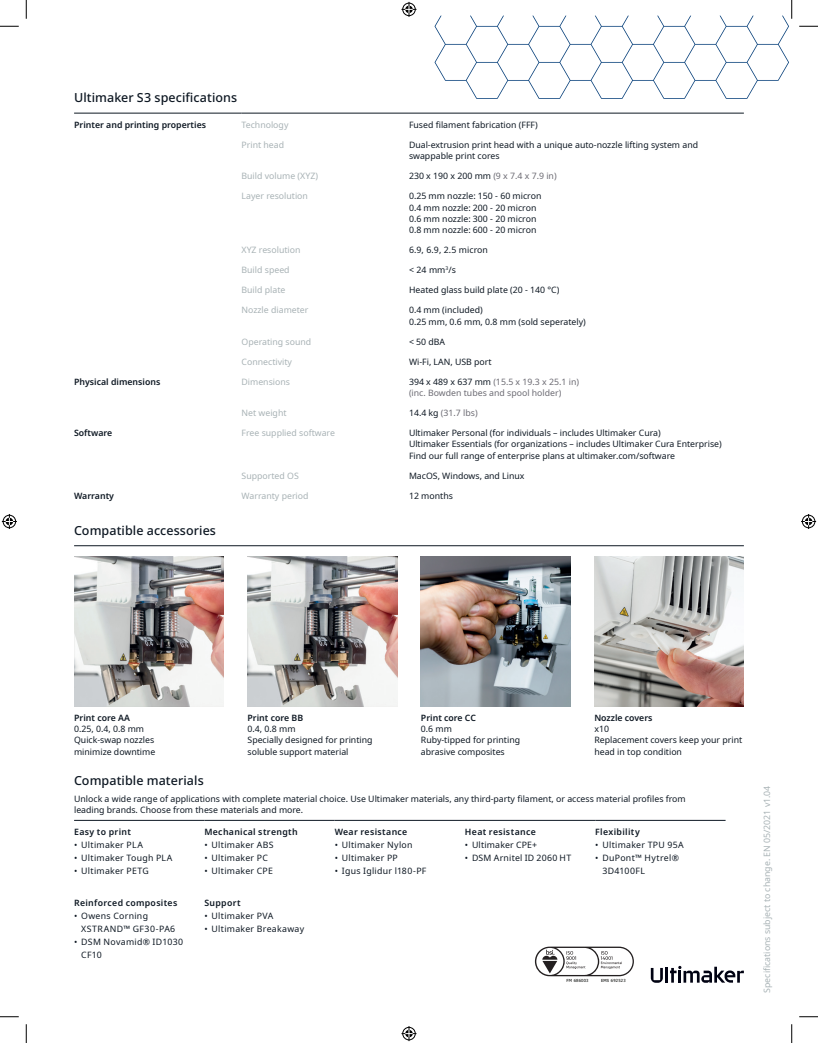
<style>
.page{position:relative;width:818px;height:1043px;background:#fff}
.page>*{position:absolute;margin:0;border:0;box-sizing:border-box;transform-origin:0 0}
.t1{font:500 12.5px "Noto Sans";letter-spacing:.005em;color:#0e1823}
.t2{font:8.75px/11.4px "Noto Sans";color:#0e1823}
.t3{font:8.75px "Noto Sans";color:#a8b2b5}
.t4{font:8.75px/13.1px "Noto Sans";letter-spacing:.035em;color:#0e1823}
.t5{font:600 8.75px "Noto Sans";color:#0e1823}
.t6{font:600 8.75px "Noto Sans";letter-spacing:.035em;color:#0e1823}
.t7{font:8.75px/11.4px "Noto Sans";color:#6c6b73}
.t8{font:8.75px/13.1px "Noto Sans";letter-spacing:.04em;color:#0e1823}
.t9{font:8.75px "Noto Sans";letter-spacing:.03em;color:#0e1823}
.t10{font:8.75px "Noto Sans";letter-spacing:.025em;color:#0e1823}
.t11{font:8.75px "Noto Sans";letter-spacing:.02em;color:#0e1823}
.t12{font:4.12px "Tahoma";letter-spacing:.045em;color:#040503}
.s1{color:#6c6b73}
.s2{color:#0e1823}
</style>
<div class="page">
<hr style="left:74px;top:113px;width:167px;height:1px;background:#0e1823">
<hr style="left:241px;top:113px;width:168px;height:1px;background:#0e1823">
<hr style="left:409px;top:113px;width:334px;height:1px;background:#0e1823">
<svg style="left:535px;top:946px;width:99px;height:30px"></svg>
<img style="left:74px;top:556px;width:149px;height:150px">
<img style="left:247px;top:556px;width:150px;height:150px">
<img style="left:421px;top:556px;width:149px;height:150px">
<img style="left:594px;top:556px;width:149px;height:150px">
<hr style="left:74px;top:545px;width:669px;height:1px;background:#0e1823">
<svg style="left:650px;top:967px;width:12px;height:15px"></svg>
<hr style="left:665px;top:966px;width:3px;height:16px;background:#000212">
<svg style="left:670px;top:965px;width:73px;height:17px"></svg>
<hr style="left:74px;top:820px;width:130px;height:1px;background:#0e1823">
<hr style="left:204px;top:820px;width:130px;height:1px;background:#0e1823">
<hr style="left:334px;top:820px;width:131px;height:1px;background:#0e1823">
<hr style="left:465px;top:820px;width:130px;height:1px;background:#0e1823">
<hr style="left:595px;top:820px;width:130px;height:1px;background:#0e1823">
<svg style="left:0;top:25px;width:19px;height:2px"></svg>
<svg style="left:799px;top:25px;width:19px;height:2px"></svg>
<svg style="left:0;top:1016px;width:19px;height:1px"></svg>
<svg style="left:799px;top:1016px;width:19px;height:1px"></svg>
<svg style="left:25px;top:0;width:2px;height:19px"></svg>
<svg style="left:25px;top:1024px;width:2px;height:18px"></svg>
<svg style="left:434px;top:0;width:358px;height:99px"></svg>
<svg style="left:791px;top:1024px;width:1px;height:18px"></svg>
<svg style="left:401px;top:2px;width:15px;height:15px"></svg>
<svg style="left:401px;top:1026px;width:15px;height:15px"></svg>
<svg style="left:2px;top:514px;width:15px;height:15px"></svg>
<svg style="left:801px;top:514px;width:15px;height:15px"></svg>
<h1 class="t1" style="left:74px;top:89px;width:165px">Ultimaker S3 specifications</h1>
<p class="t5" style="left:74px;top:118px;width:133px">Printer and printing properties</p>
<p class="t3" style="left:241px;top:118px;width:48px">Technology</p>
<p class="t2" style="left:409px;top:119px;width:130px">Fused filament fabrication (FFF)</p>
<p class="t3" style="left:241px;top:138px;width:44px">Print head</p>
<p class="t2" style="left:409px;top:139px;width:290px">Dual-extrusion print head with a unique auto-nozzle lifting system and swappable print cores</p>
<p class="t3" style="left:241px;top:170px;width:78px">Build volume (XYZ)</p>
<p class="t2" style="left:409px;top:170px;width:149px">230 x 190 x 200 mm <span class="s1">(9 x 7.4 x 7.9 in)</span></p>
<p class="t3" style="left:241px;top:190px;width:68px">Layer resolution</p>
<p class="t2" style="left:409px;top:190px;width:134px">0.25 mm nozzle: 150 - 60 micron<br>0.4 mm nozzle: 200 - 20 micron<br>0.6 mm nozzle: 300 - 20 micron<br>0.8 mm nozzle: 600 - 20 micron</p>
<p class="t3" style="left:241px;top:244px;width:61px">XYZ resolution</p>
<p class="t2" style="left:409px;top:245px;width:81px">6.9, 6.9, 2.5 micron</p>
<p class="t3" style="left:241px;top:264px;width:50px">Build speed</p>
<p class="t2" style="left:409px;top:265px;width:49px">&lt; 24 mm<sup>3</sup>/s</p>
<p class="t3" style="left:241px;top:284px;width:45px">Build plate</p>
<p class="t2" style="left:409px;top:284px;width:152px">Heated glass build plate (20 - 140 °C)</p>
<p class="t3" style="left:241px;top:304px;width:68px">Nozzle diameter</p>
<p class="t2" style="left:409px;top:304px;width:178px">0.4 mm (included)<br>0.25 mm, 0.6 mm, 0.8 mm (sold seperately)</p>
<p class="t3" style="left:241px;top:335px;width:71px">Operating sound</p>
<p class="t2" style="left:409px;top:336px;width:38px">&lt; 50 dBA</p>
<p class="t3" style="left:241px;top:355px;width:52px">Connectivity</p>
<p class="t2" style="left:409px;top:356px;width:84px">Wi-Fi, LAN, USB port</p>
<p class="t5" style="left:74px;top:375px;width:88px">Physical dimensions</p>
<p class="t3" style="left:241px;top:375px;width:50px">Dimensions</p>
<p class="t7" style="left:409px;top:376px;width:171px"><span class="s2">394 x 489 x 637 mm</span> (15.5 x 19.3 x 25.1 in) (inc. Bowden tubes and spool holder)</p>
<p class="t3" style="left:241px;top:406px;width:47px">Net weight</p>
<p class="t7" style="left:409px;top:407px;width:70px"><span class="s2">14.4 kg</span> (31.7 lbs)</p>
<p class="t5" style="left:74px;top:426px;width:40px">Software</p>
<p class="t3" style="left:241px;top:426px;width:95px">Free supplied software</p>
<p class="t2" style="left:409px;top:427px;width:314px">Ultimaker Personal (for individuals – includes Ultimaker Cura)<br>Ultimaker Essentials (for organizations – includes Ultimaker Cura Enterprise)<br>Find our full range of enterprise plans at ultimaker.com/software</p>
<p class="t3" style="left:241px;top:469px;width:59px">Supported OS</p>
<p class="t2" style="left:409px;top:470px;width:117px">MacOS, Windows, and Linux</p>
<p class="t5" style="left:74px;top:489px;width:41px">Warranty</p>
<p class="t3" style="left:241px;top:489px;width:68px">Warranty period</p>
<p class="t2" style="left:409px;top:490px;width:45px">12 months</p>
<h1 class="t1" style="left:74px;top:522px;width:143px">Compatible accessories</h1>
<p class="t5" style="left:74px;top:711px;width:57px">Print core AA</p>
<p class="t2" style="left:74px;top:723px;width:83px">0.25, 0.4, 0.8 mm<br>Quick-swap nozzles minimize downtime</p>
<p class="t5" style="left:247px;top:711px;width:57px">Print core BB</p>
<p class="t2" style="left:247px;top:723px;width:126px">0.4, 0.8 mm<br>Specially designed for printing soluble support material</p>
<p class="t5" style="left:421px;top:711px;width:56px">Print core CC</p>
<p class="t2" style="left:421px;top:723px;width:101px">0.6 mm<br>Ruby-tipped for printing abrasive composites</p>
<p class="t5" style="left:594px;top:711px;width:60px">Nozzle covers</p>
<p class="t2" style="left:594px;top:723px;width:149px">x10<br>Replacement covers keep your print head in top condition</p>
<h1 class="t1" style="left:74px;top:772px;width:131px">Compatible materials</h1>
<p class="t2" style="left:74px;top:793px;width:613px">Unlock a wide range of applications with complete material choice. Use Ultimaker materials, any third-party filament, or access material profiles from leading brands. Choose from these materials and more.</p>
<p class="t6" style="left:74px;top:825px;width:58px">Easy to print</p>
<p class="t4" style="left:74px;top:838px;width:70px">• Ultimaker PLA</p>
<p class="t4" style="left:74px;top:851px;width:100px">• Ultimaker Tough PLA</p>
<p class="t4" style="left:74px;top:865px;width:76px">• Ultimaker PETG</p>
<p class="t6" style="left:204px;top:825px;width:95px">Mechanical strength</p>
<p class="t4" style="left:204px;top:838px;width:71px">• Ultimaker ABS</p>
<p class="t4" style="left:204px;top:851px;width:65px">• Ultimaker PC</p>
<p class="t4" style="left:204px;top:865px;width:70px">• Ultimaker CPE</p>
<p class="t6" style="left:595px;top:825px;width:46px">Flexibility</p>
<p class="t4" style="left:595px;top:838px;width:90px">• Ultimaker TPU 95A</p>
<p class="t8" style="left:602px;top:851px;width:78px;text-indent:-7px">• DuPont™ Hytrel®<br>3D4100FL</p>
<p class="t6" style="left:334px;top:825px;width:74px">Wear resistance</p>
<p class="t4" style="left:334px;top:838px;width:79px">• Ultimaker Nylon</p>
<p class="t4" style="left:334px;top:851px;width:65px">• Ultimaker PP</p>
<p class="t9" style="left:334px;top:865px;width:93px">• Igus Iglidur l180-PF</p>
<p class="t6" style="left:465px;top:825px;width:72px">Heat resistance</p>
<p class="t11" style="left:465px;top:838px;width:74px">• Ultimaker CPE+</p>
<p class="t10" style="left:465px;top:852px;width:108px">• DSM Arnitel ID 2060 HT</p>
<p class="t6" style="left:74px;top:896px;width:105px">Reinforced composites</p>
<p class="t4" style="left:81px;top:909px;width:96px;text-indent:-7px">• Owens Corning<br>XSTRAND™ GF30-PA6</p>
<p class="t4" style="left:81px;top:935px;width:103px;text-indent:-7px">• DSM Novamid® ID1030<br>CF10</p>
<p class="t6" style="left:204px;top:896px;width:38px">Support</p>
<p class="t4" style="left:204px;top:909px;width:70px">• Ultimaker PVA</p>
<p class="t4" style="left:204px;top:922px;width:101px">• Ultimaker Breakaway</p>
<p class="t12" style="left:566px;top:977px;width:23px">FM 686003</p>
<p class="t12" style="left:601px;top:977px;width:26px">EMS 692523</p>
<p class="t3" style="left:760px;top:992px;width:209px;rotate:-90deg">Specifications subject to change. EN 05/2021 v1.04</p>
</div>
